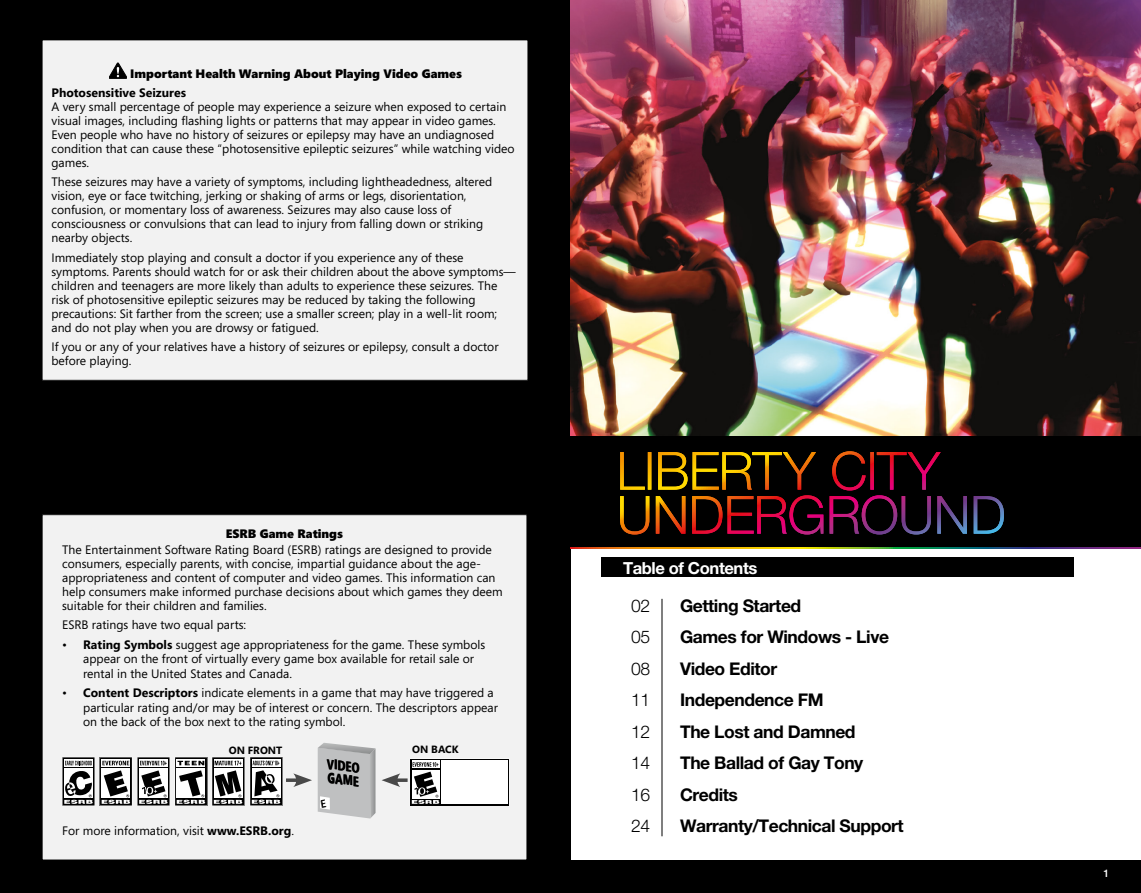
<style>
.page{position:relative;width:1141px;height:893px;background:#fff}
.page>*{position:absolute;margin:0;border:0;box-sizing:border-box;transform-origin:0 0}
.t1{font:700 17.5px "Helvetica Neue";letter-spacing:-.025em;color:#000}
.t2{font:300 17.5px "Helvetica Neue";letter-spacing:-.025em;color:#000}
.t3{font:700 16.62px "Helvetica Neue";letter-spacing:-.025em;color:#fff}
.t4{font:700 13.83px/13.8px "Segoe Condensed";color:#000}
.t5{font:12.25px/14px "Segoe";color:#000}
.t6{font:900 12.25px "Segoe";color:#000}
.t7{font:700 12.25px "Segoe";color:#000}
.t8{font:700 10.5px "Segoe";color:#000}
.t9{font:500 10.5px "Helvetica Neue";color:#fff}
.s1{font-weight:700}
</style>
<div class="page">
<img style="left:0;top:0;width:1141px;height:860px">
<div style="left:0;top:860px;width:1141px;height:33px;background:#000"></div>
<svg style="left:293px;top:743px;width:82px;height:76px"></svg>
<p class="t6" style="left:130px;top:65px;width:333px">Important Health Warning About Playing Video Games</p>
<p class="t7" style="left:51px;top:84px;width:136px">Photosensitive Seizures</p>
<p class="t5" style="left:51px;top:100px;width:465px">A very small percentage of people may experience a seizure when exposed to certain visual images, including flashing lights or patterns that may appear in video games.<br>Even people who have no history of seizures or epilepsy may have an undiagnosed condition that can cause these “photosensitive epileptic seizures” while watching video games.</p>
<p class="t5" style="left:51px;top:175px;width:442px">These seizures may have a variety of symptoms, including lightheadedness, altered vision, eye or face twitching, jerking or shaking of arms or legs, disorientation, confusion, or momentary loss of awareness. Seizures may also cause loss of consciousness or convulsions that can lead to injury from falling down or striking nearby objects.</p>
<p class="t5" style="left:51px;top:250px;width:466px">Immediately stop playing and consult a doctor if you experience any of these symptoms. Parents should watch for or ask their children about the above symptoms— children and teenagers are more likely than adults to experience these seizures. The risk of photosensitive epileptic seizures may be reduced by taking the following precautions: Sit farther from the screen; use a smaller screen; play in a well-lit room; and do not play when you are drowsy or fatigued.</p>
<p class="t5" style="left:51px;top:339px;width:449px">If you or any of your relatives have a history of seizures or epilepsy, consult a doctor before playing.</p>
<p class="t6" style="left:226px;top:525px;width:119px">ESRB Game Ratings</p>
<p class="t5" style="left:62px;top:543px;width:442px">The Entertainment Software Rating Board (ESRB) ratings are designed to provide consumers, especially parents, with concise, impartial guidance about the age&shy;appropriateness and content of computer and video games. This information can help consumers make informed purchase decisions about which games they deem suitable for their children and families.</p>
<p class="t5" style="left:62px;top:618px;width:186px">ESRB ratings have two equal parts:</p>
<p class="t5" style="left:83px;top:637px;width:404px;line-height:14.5px;text-indent:-21px">• <span class="s1">Rating Symbols</span> suggest age appropriateness for the game. These symbols appear on the front of virtually every game box available for retail sale or rental in the United States and Canada.</p>
<p class="t5" style="left:83px;top:685px;width:416px;line-height:14.5px;text-indent:-21px">• <span class="s1">Content Descriptors</span> indicate elements in a game that may have triggered a particular rating and/or may be of interest or concern. The descriptors appear on the back of the box next to the rating symbol.</p>
<p class="t8" style="left:229px;top:742px;width:55px">ON FRONT</p>
<p class="t8" style="left:412px;top:742px;width:48px">ON BACK</p>
<p class="t4" style="left:328px;top:757px;width:36px;rotate:7deg">VIDEO<br>GAME</p>
<p class="t5" style="left:62px;top:824px;width:233px">For more information, visit <span class="s1">www.ESRB.org</span>.</p>
<h2 class="t3" style="left:623px;top:558px;width:136px">Table of Contents</h2>
<h1 class="t2" style="left:631px;top:595px;width:21px">02</h1>
<h1 class="t1" style="left:680px;top:595px;width:123px">Getting Started</h1>
<h1 class="t2" style="left:631px;top:626px;width:21px">05</h1>
<h1 class="t1" style="left:680px;top:626px;width:210px">Games for Windows - Live</h1>
<h1 class="t2" style="left:631px;top:658px;width:21px">08</h1>
<h1 class="t1" style="left:680px;top:658px;width:99px">Video Editor</h1>
<h1 class="t2" style="left:631px;top:689px;width:21px">11</h1>
<h1 class="t1" style="left:680px;top:689px;width:145px">Independence FM</h1>
<h1 class="t2" style="left:631px;top:721px;width:21px">12</h1>
<h1 class="t1" style="left:680px;top:721px;width:177px">The Lost and Damned</h1>
<h1 class="t2" style="left:631px;top:752px;width:21px">14</h1>
<h1 class="t1" style="left:680px;top:752px;width:185px">The Ballad of Gay Tony</h1>
<h1 class="t2" style="left:631px;top:784px;width:21px">16</h1>
<h1 class="t1" style="left:680px;top:784px;width:59px">Credits</h1>
<h1 class="t2" style="left:631px;top:815px;width:21px">24</h1>
<h1 class="t1" style="left:680px;top:815px;width:225px">Warranty/Technical Support</h1>
<p class="t9" style="left:1104px;top:867px;width:7px">1</p>
</div>
